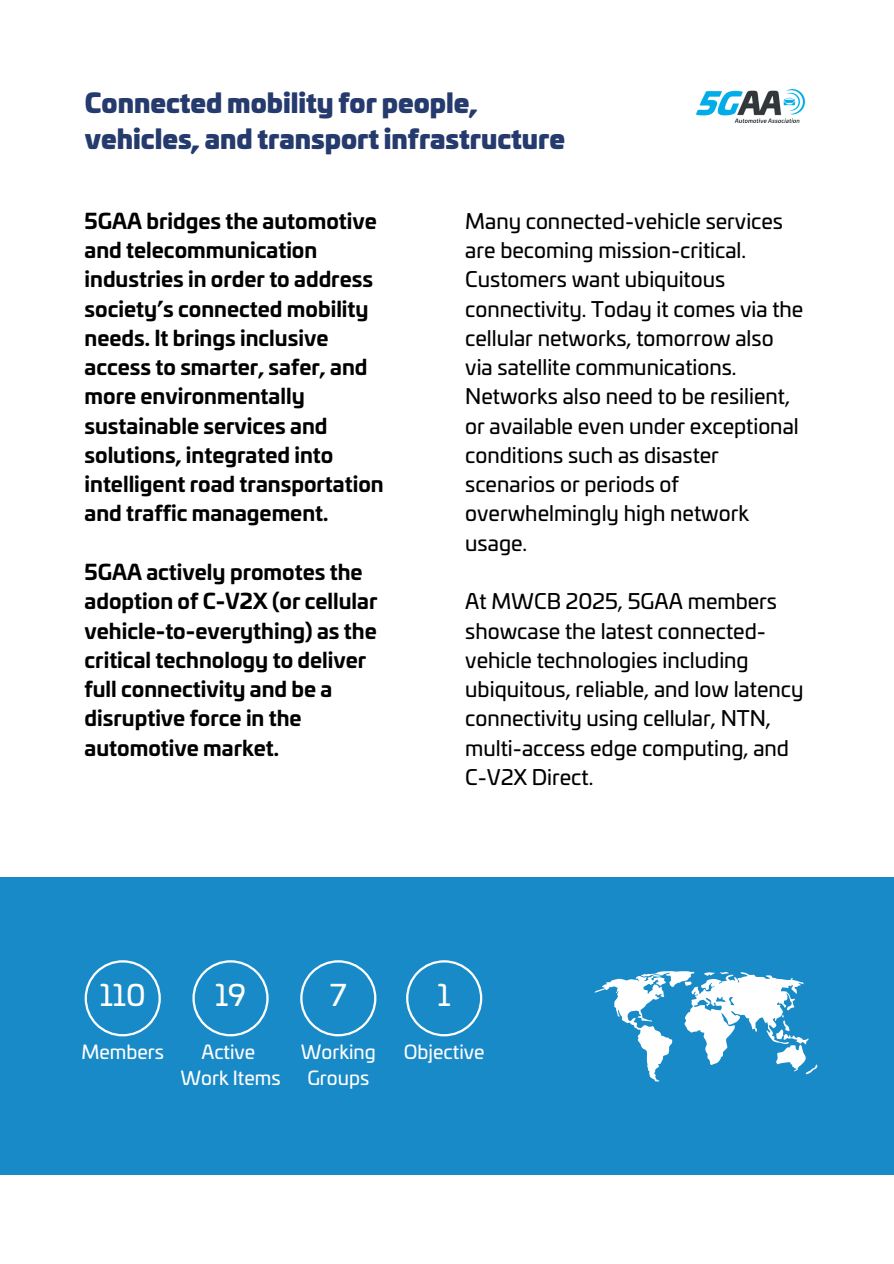
<style>
.page{position:relative;width:894px;height:1264px;background:#fff}
.page>*{position:absolute;margin:0;border:0;box-sizing:border-box;transform-origin:0 0}
.t1{font:29.25px "Univia Pro";color:#fff}
.t2{font:900 26.1px/36px "Univia Pro";color:#253a6d}
.t3{font:21px/29.2px "Univia Pro";color:#000}
.t4{font:700 21px/29.2px "Univia Pro";color:#000}
.t5{font:19.05px/25.8px "Univia Pro";color:#fff;text-align:center}
</style>
<div class="page">
<img style="left:696px;top:89px;width:107px;height:34px">
<div style="left:0;top:877px;width:893px;height:297px;background:#188ac7"></div>
<svg style="left:85px;top:960px;width:76px;height:76px"></svg>
<svg style="left:192px;top:960px;width:76px;height:76px"></svg>
<svg style="left:300px;top:960px;width:76px;height:76px"></svg>
<svg style="left:406px;top:960px;width:76px;height:76px"></svg>
<svg style="left:594px;top:971px;width:223px;height:110px"></svg>
<h2 class="t2" style="left:85px;top:87px;width:481px">Connected mobility for people, vehicles, and transport infrastructure</h2>
<p class="t4" style="left:84px;top:208px;width:300px">5GAA bridges the automotive and telecommunication industries in order to address society’s connected mobility needs. It brings inclusive access to smarter, safer, and more environmentally sustainable services and solutions, integrated into intelligent road transportation and traffic management.</p>
<h3 class="t4" style="left:84px;top:559px;width:294px">5GAA actively promotes the adoption of C-V2X (or cellular vehicle-to-everything) as the critical technology to deliver full connectivity and be a disruptive force in the automotive market.</h3>
<h3 class="t3" style="left:465px;top:208px;width:339px">Many connected-vehicle services are becoming mission-critical.<br>Customers want ubiquitous connectivity. Today it comes via the cellular networks, tomorrow also via satellite communications.<br>Networks also need to be resilient, or available even under exceptional conditions such as disaster scenarios or periods of overwhelmingly high network usage.</h3>
<p class="t3" style="left:465px;top:588px;width:339px">At MWCB 2025, 5GAA members showcase the latest connected&shy;vehicle technologies including ubiquitous, reliable, and low latency connectivity using cellular, NTN, multi-access edge computing, and<br>C-V2X Direct.</p>
<p class="t1" style="left:100px;top:982px;width:47px">110</p>
<p class="t1" style="left:215px;top:982px;width:32px">19</p>
<h1 class="t1" style="left:330px;top:982px;width:18px">7</h1>
<p class="t5" style="left:201px;top:1040px;width:55px">Active</p>
<p class="t5" style="left:180px;top:1066px;width:102px">Work Items</p>
<p class="t5" style="left:301px;top:1040px;width:76px">Working<br>Groups</p>
<p class="t5" style="left:81px;top:1040px;width:84px">Members</p>
<p class="t1" style="left:437px;top:982px;width:15px">1</p>
<p class="t5" style="left:403px;top:1040px;width:82px">Objective</p>
</div>
